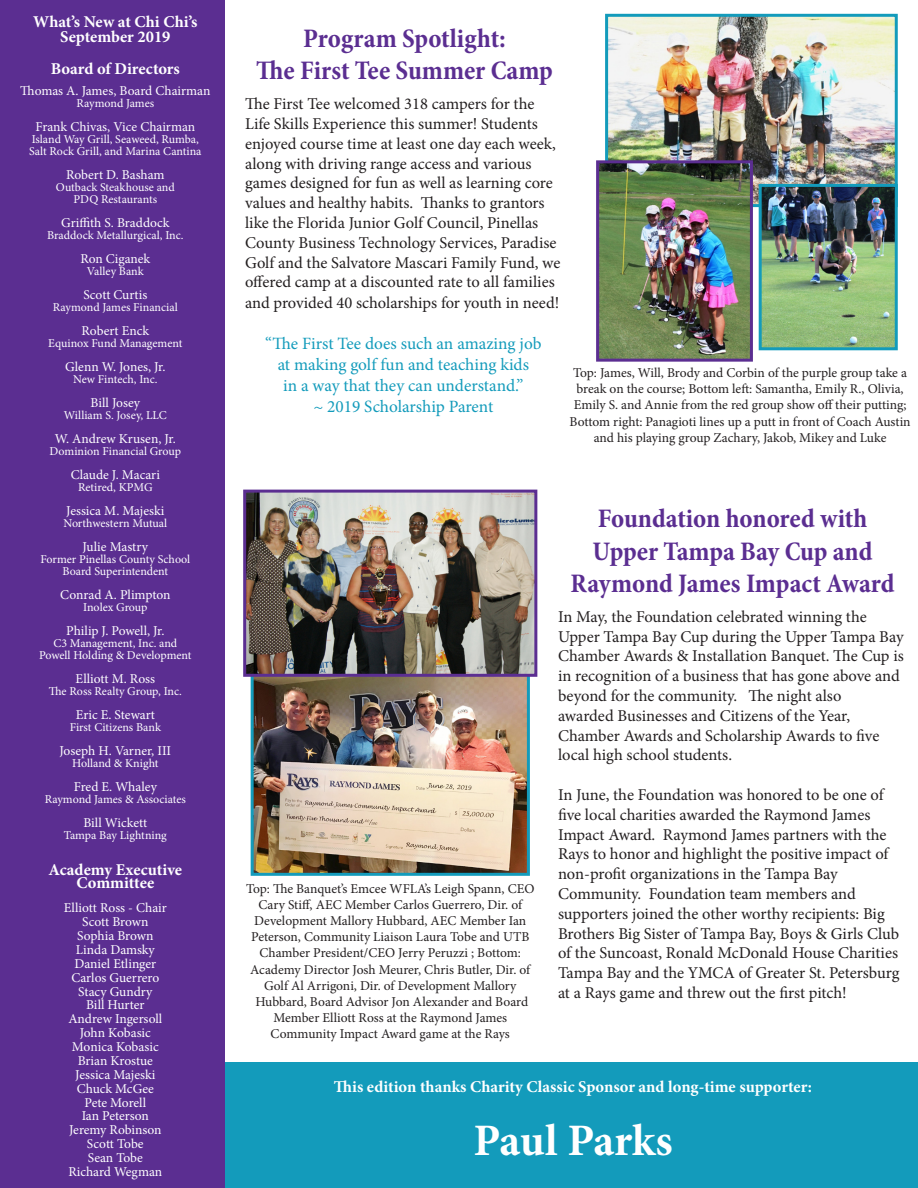
<style>
.page{position:relative;width:918px;height:1188px;background:#fff}
.page>*{position:absolute;margin:0;border:0;box-sizing:border-box;transform-origin:0 0}
.t1{font:700 45px "Minion Pro";letter-spacing:-.005em;color:#fff}
.t2{font:700 condensed 27px "Minion Pro";letter-spacing:-.005em;color:#5b2e91}
.t3{font:17.25px "Minion Pro";letter-spacing:-.005em;color:#139bbb}
.t4{font:16.5px/19.8px "Minion Pro";letter-spacing:-.005em;color:#231f20}
.t5{font:700 16.5px "Minion Pro";color:#fff}
.t6{font:13.5px/16.2px "Minion Pro";letter-spacing:-.005em;color:#231f20;text-align:center}
.t7{font:13.5px "Minion Pro";color:#fff}
.t8{font:12px "Minion Pro";letter-spacing:-.005em;color:#fff}
</style>
<div class="page">
<div style="left:184px;top:1063px;width:734px;height:125px;background:#139bbb"></div>
<div style="left:0;top:0;width:225px;height:1188px;background:#5b2e91"></div>
<img style="left:255px;top:677px;width:271px;height:195px">
<div style="left:251px;top:670px;width:279px;height:206px;border:3px solid #139bbb"></div>
<img style="left:247px;top:494px;width:286px;height:179px">
<div style="left:243px;top:490px;width:294px;height:187px;border:3px solid #5b2e91"></div>
<img style="left:609px;top:18px;width:285px;height:185px">
<div style="left:605px;top:14px;width:293px;height:193px;border:3px solid #139bbb"></div>
<img style="left:600px;top:164px;width:149px;height:194px">
<div style="left:596px;top:160px;width:157px;height:202px;border:3px solid #5b2e91"></div>
<img style="left:763px;top:188px;width:131px;height:158px">
<div style="left:759px;top:184px;width:139px;height:166px;border:3px solid #139bbb"></div>
<p class="t5" style="left:33px;top:10px;width:166px">What’s New at Chi Chi’s</p>
<p class="t5" style="left:60px;top:25px;width:112px">September 2019</p>
<p class="t5" style="left:51px;top:57px;width:131px">Board of Directors</p>
<p class="t7" style="left:20px;top:81px;width:192px">Thomas A. James, Board Chairman</p>
<p class="t8" style="left:77px;top:95px;width:79px">Raymond James</p>
<p class="t7" style="left:35px;top:117px;width:161px">Frank Chivas, Vice Chairman</p>
<p class="t8" style="left:32px;top:131px;width:169px">Island Way Grill, Seaweed, Rumba,</p>
<p class="t8" style="left:29px;top:143px;width:174px">Salt Rock Grill, and Marina Cantina</p>
<p class="t7" style="left:66px;top:165px;width:100px">Robert D. Basham</p>
<p class="t8" style="left:56px;top:179px;width:120px">Outback Steakhouse and</p>
<p class="t8" style="left:74px;top:191px;width:85px">PDQ Restaurants</p>
<p class="t7" style="left:61px;top:213px;width:110px">Griffith S. Braddock</p>
<p class="t8" style="left:47px;top:227px;width:138px">Braddock Metallurgical, Inc.</p>
<p class="t7" style="left:80px;top:249px;width:72px">Ron Ciganek</p>
<p class="t8" style="left:87px;top:263px;width:59px">Valley Bank</p>
<p class="t7" style="left:83px;top:285px;width:66px">Scott Curtis</p>
<p class="t8" style="left:53px;top:299px;width:126px">Raymond James Financial</p>
<p class="t7" style="left:82px;top:321px;width:69px">Robert Enck</p>
<p class="t8" style="left:48px;top:335px;width:136px">Equinox Fund Management</p>
<p class="t7" style="left:65px;top:357px;width:102px">Glenn W. Jones, Jr.</p>
<p class="t8" style="left:73px;top:371px;width:86px">New Fintech, Inc.</p>
<p class="t7" style="left:91px;top:393px;width:51px">Bill Josey</p>
<p class="t8" style="left:64px;top:407px;width:105px">William S. Josey, LLC</p>
<p class="t7" style="left:55px;top:429px;width:122px">W. Andrew Krusen, Jr.</p>
<p class="t8" style="left:50px;top:443px;width:133px">Dominion Financial Group</p>
<p class="t7" style="left:71px;top:465px;width:91px">Claude J. Macari</p>
<p class="t8" style="left:78px;top:479px;width:76px">Retired, KPMG</p>
<p class="t7" style="left:66px;top:501px;width:100px">Jessica M. Majeski</p>
<p class="t8" style="left:63px;top:515px;width:105px">Northwestern Mutual</p>
<p class="t7" style="left:83px;top:537px;width:67px">Julie Mastry</p>
<p class="t8" style="left:40px;top:551px;width:151px">Former Pinellas County School</p>
<p class="t8" style="left:62px;top:563px;width:107px">Board Superintendent</p>
<p class="t7" style="left:60px;top:585px;width:112px">Conrad A. Plimpton</p>
<p class="t8" style="left:83px;top:599px;width:66px">Inolex Group</p>
<p class="t7" style="left:66px;top:621px;width:100px">Philip J. Powell, Jr.</p>
<p class="t8" style="left:53px;top:635px;width:125px">C3 Management, Inc. and</p>
<p class="t8" style="left:39px;top:647px;width:154px">Powell Holding &amp; Development</p>
<p class="t7" style="left:76px;top:669px;width:81px">Elliott M. Ross</p>
<p class="t8" style="left:49px;top:683px;width:135px">The Ross Realty Group, Inc.</p>
<p class="t7" style="left:76px;top:705px;width:81px">Eric E. Stewart</p>
<p class="t8" style="left:70px;top:719px;width:93px">First Citizens Bank</p>
<p class="t7" style="left:59px;top:741px;width:113px">Joseph H. Varner, III</p>
<p class="t8" style="left:72px;top:755px;width:88px">Holland &amp; Knight</p>
<p class="t7" style="left:74px;top:777px;width:85px">Fred E. Whaley</p>
<p class="t8" style="left:45px;top:791px;width:143px">Raymond James &amp; Associates</p>
<p class="t7" style="left:83px;top:813px;width:65px">Bill Wickett</p>
<p class="t8" style="left:64px;top:827px;width:105px">Tampa Bay Lightning</p>
<p class="t5" style="left:49px;top:858px;width:135px">Academy Executive</p>
<p class="t5" style="left:76px;top:871px;width:79px">Committee</p>
<p class="t7" style="left:64px;top:899px;width:104px">Elliott Ross - Chair</p>
<p class="t7" style="left:82px;top:913px;width:68px">Scott Brown</p>
<p class="t7" style="left:77px;top:927px;width:78px">Sophia Brown</p>
<p class="t7" style="left:76px;top:941px;width:80px">Linda Damsky</p>
<p class="t7" style="left:74px;top:954px;width:83px">Daniel Etlinger</p>
<p class="t7" style="left:71px;top:968px;width:89px">Carlos Guerrero</p>
<p class="t7" style="left:78px;top:982px;width:76px">Stacy Gundry</p>
<p class="t7" style="left:86px;top:996px;width:60px">Bill Hurter</p>
<p class="t7" style="left:68px;top:1010px;width:96px">Andrew Ingersoll</p>
<p class="t7" style="left:80px;top:1024px;width:73px">John Kobasic</p>
<p class="t7" style="left:72px;top:1038px;width:88px">Monica Kobasic</p>
<p class="t7" style="left:78px;top:1052px;width:77px">Brian Krostue</p>
<p class="t7" style="left:75px;top:1065px;width:82px">Jessica Majeski</p>
<p class="t7" style="left:77px;top:1079px;width:79px">Chuck McGee</p>
<p class="t7" style="left:85px;top:1093px;width:63px">Pete Morell</p>
<p class="t7" style="left:82px;top:1107px;width:69px">Ian Peterson</p>
<p class="t7" style="left:69px;top:1121px;width:94px">Jeremy Robinson</p>
<p class="t7" style="left:87px;top:1135px;width:58px">Scott Tobe</p>
<p class="t7" style="left:88px;top:1149px;width:57px">Sean Tobe</p>
<p class="t7" style="left:68px;top:1163px;width:95px">Richard Wegman</p>
<p class="t2" style="left:303px;top:19px;width:204px">Program Spotlight:</p>
<p class="t2" style="left:256px;top:52px;width:298px">The First Tee Summer Camp</p>
<p class="t4" style="left:245px;top:94px;width:317px">The First Tee welcomed 318 campers for the Life Skills Experience this summer! Students enjoyed course time at least one day each week, along with driving range access and various games designed for fun as well as learning core values and healthy habits. Thanks to grantors like the Florida Junior Golf Council, Pinellas County Business Technology Services, Paradise Golf and the Salvatore Mascari Family Fund, we offered camp at a discounted rate to all families and provided 40 scholarships for youth in need!</p>
<p class="t3" style="left:265px;top:332px;width:278px">“The First Tee does such an amazing job</p>
<p class="t3" style="left:278px;top:353px;width:253px">at making golf fun and teaching kids</p>
<p class="t3" style="left:283px;top:374px;width:242px">in a way that they can understand.”</p>
<p class="t3" style="left:313px;top:395px;width:181px">~ 2019 Scholarship Parent</p>
<p class="t6" style="left:570px;top:365px;width:343px">Top: James, Will, Brody and Corbin of the purple group take a break on the course; Bottom left: Samantha, Emily R., Olivia, Emily S. and Annie from the red group show off their putting; Bottom right: Panagioti lines up a putt in front of Coach Austin and his playing group Zachary, Jakob, Mikey and Luke</p>
<p class="t2" style="left:598px;top:500px;width:271px">Foundation honored with</p>
<p class="t2" style="left:593px;top:532px;width:281px">Upper Tampa Bay Cup and</p>
<p class="t2" style="left:571px;top:565px;width:325px">Raymond James Impact Award</p>
<p class="t6" style="left:246px;top:880px;width:290px">Top: The Banquet’s Emcee WFLA’s Leigh Spann, CEO<br>Cary Stiff, AEC Member Carlos Guerrero, Dir. of</p>
<p class="t6" style="left:251px;top:913px;width:280px">Development Mallory Hubbard, AEC Member Ian<br>Peterson, Community Liaison Laura Tobe and UTB<br>Chamber President/CEO Jerry Peruzzi ; Bottom:</p>
<p class="t6" style="left:250px;top:961px;width:282px">Academy Director Josh Meurer, Chris Butler, Dir. of<br>Golf Al Arrigoni, Dir. of Development Mallory</p>
<p class="t6" style="left:255px;top:994px;width:274px">Hubbard, Board Advisor Jon Alexander and Board<br>Member Elliott Ross at the Raymond James</p>
<p class="t6" style="left:271px;top:1026px;width:241px">Community Impact Award game at the Rays</p>
<p class="t4" style="left:558px;top:607px;width:347px">In May, the Foundation celebrated winning the Upper Tampa Bay Cup during the Upper Tampa Bay Chamber Awards &amp; Installation Banquet. The Cup is in recognition of a business that has gone above and beyond for the community. The night also</p>
<p class="t4" style="left:558px;top:706px;width:294px">awarded Businesses and Citizens of the Year,</p>
<p class="t4" style="left:558px;top:726px;width:323px">Chamber Awards and Scholarship Awards to five local high school students.</p>
<p class="t4" style="left:558px;top:785px;width:332px">In June, the Foundation was honored to be one of five local charities awarded the Raymond James Impact Award. Raymond James partners with the Rays to honor and highlight the positive impact of non-profit organizations in the Tampa Bay</p>
<p class="t4" style="left:558px;top:884px;width:343px">Community. Foundation team members and supporters joined the other worthy recipients: Big Brothers Big Sister of Tampa Bay, Boys &amp; Girls Club of the Suncoast, Ronald McDonald House Charities Tampa Bay and the YMCA of Greater St. Petersburg at a Rays game and threw out the first pitch!</p>
<p class="t5" style="left:334px;top:1075px;width:480px">This edition thanks Charity Classic Sponsor and long-time supporter:</p>
<p class="t1" style="left:473px;top:1109px;width:201px">Paul Parks</p>
</div>
